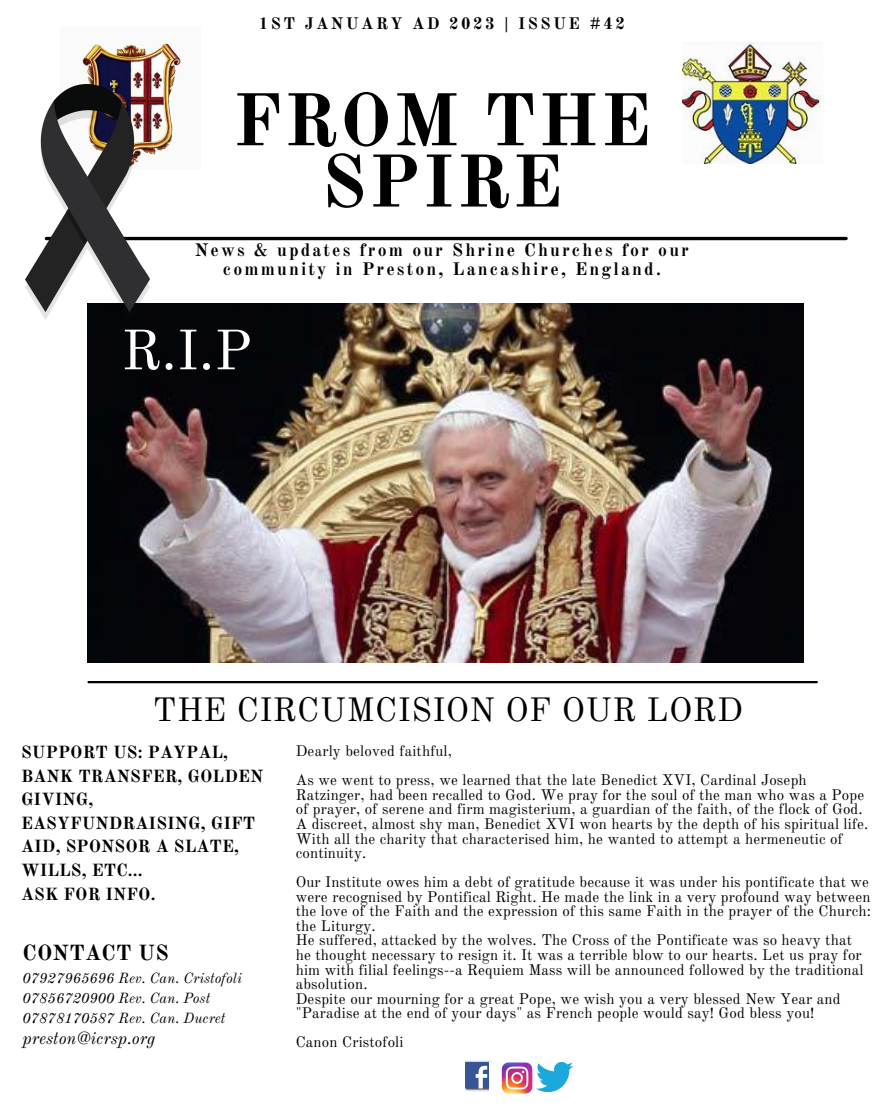
<style>
.page{position:relative;width:893px;height:1116px;background:#fff}
.page>*{position:absolute;margin:0;border:0;box-sizing:border-box;transform-origin:0 0}
.t1{font:700 73.05px/61.3px "Old Standard";letter-spacing:.03em;color:#000;text-align:center}
.t2{font:55.65px "Old Standard";color:#fff}
.t3{font:33.15px "Old Standard";letter-spacing:.015em;color:#000}
.t4{font:700 21.45px "Old Standard";letter-spacing:.015em;color:#000}
.t5{font:700 17.7px/18.6px "Old Standard";letter-spacing:.12em;color:#000;text-align:center}
.t6{font:700 17.25px/23.5px "Old Standard";letter-spacing:.01em;color:#000}
.t7{font:italic 17.1px "Old Standard";color:#000}
.t8{font:700 16.35px "Old Standard";letter-spacing:.15em;color:#000}
.t9{font:15px/14.5px "Old Standard";letter-spacing:.01em;color:#000}
.t10{font:italic 14.4px/19.8px "Old Standard";color:#000}
</style>
<div class="page">
<img style="left:682px;top:43px;width:140px;height:121px">
<img style="left:466px;top:1060px;width:27px;height:32px">
<img style="left:489px;top:1062px;width:55px;height:32px">
<img style="left:536px;top:1062px;width:36px;height:29px">
<hr style="left:46px;top:237px;width:800px;height:3px;background:#000">
<img style="left:82px;top:42px;width:100px;height:116px">
<hr style="left:88px;top:681px;width:729px;height:2px;background:#000">
<img style="left:88px;top:303px;width:715px;height:360px">
<img style="left:25px;top:84px;width:124px;height:235px">
<p class="t8" style="left:259px;top:13px;width:367px">1ST JANUARY AD 2023 | ISSUE #42</p>
<h1 class="t1" style="left:233px;top:91px;width:419px">FROM THE<br>SPIRE</h1>
<p class="t5" style="left:195px;top:241px;width:495px">News &amp; updates from our Shrine Churches for our community in Preston, Lancashire, England.</p>
<h2 class="t2" style="left:121px;top:316px;width:132px">R.I.P</h2>
<h3 class="t3" style="left:153px;top:690px;width:591px">THE CIRCUMCISION OF OUR LORD</h3>
<p class="t6" style="left:21px;top:741px;width:244px">SUPPORT US: PAYPAL,<br>BANK TRANSFER, GOLDEN<br>GIVING,<br>EASYFUNDRAISING, GIFT<br>AID, SPONSOR A SLATE,<br>WILLS, ETC...<br>ASK FOR INFO.</p>
<p class="t9" style="left:296px;top:737px;width:512px;line-height:29.1px">Dearly beloved faithful,<br>As we went to press, we learned that the late Benedict XVI, Cardinal Joseph</p>
<p class="t9" style="left:296px;top:788px;width:574px">Ratzinger, had been recalled to God. We pray for the soul of the man who was a Pope of prayer, of serene and firm magisterium, a guardian of the faith, of the flock of God.<br>A discreet, almost shy man, Benedict XVI won hearts by the depth of his spiritual life.<br>With all the charity that characterised him, he wanted to attempt a hermeneutic of continuity.</p>
<p class="t9" style="left:296px;top:875px;width:576px">Our Institute owes him a debt of gratitude because it was under his pontificate that we were recognised by Pontifical Right. He made the link in a very profound way between the love of the Faith and the expression of this same Faith in the prayer of the Church: the Liturgy.<br>He suffered, attacked by the wolves. The Cross of the Pontificate was so heavy that he thought necessary to resign it. It was a terrible blow to our hearts. Let us pray for him with filial feelings--a Requiem Mass will be announced followed by the traditional absolution.<br>Despite our mourning for a great Pope, we wish you a very blessed New Year and "Paradise at the end of your days" as French people would say! God bless you!</p>
<p class="t9" style="left:296px;top:1035px;width:109px">Canon Cristofoli</p>
<h3 class="t4" style="left:23px;top:940px;width:148px">CONTACT US</h3>
<p class="t10" style="left:23px;top:968px;width:221px">07927965696 Rev. Can. Cristofoli<br>07856720900 Rev. Can. Post<br>07878170587 Rev. Can. Ducret</p>
<p class="t7" style="left:23px;top:1028px;width:134px">preston@icrsp.org</p>
</div>
